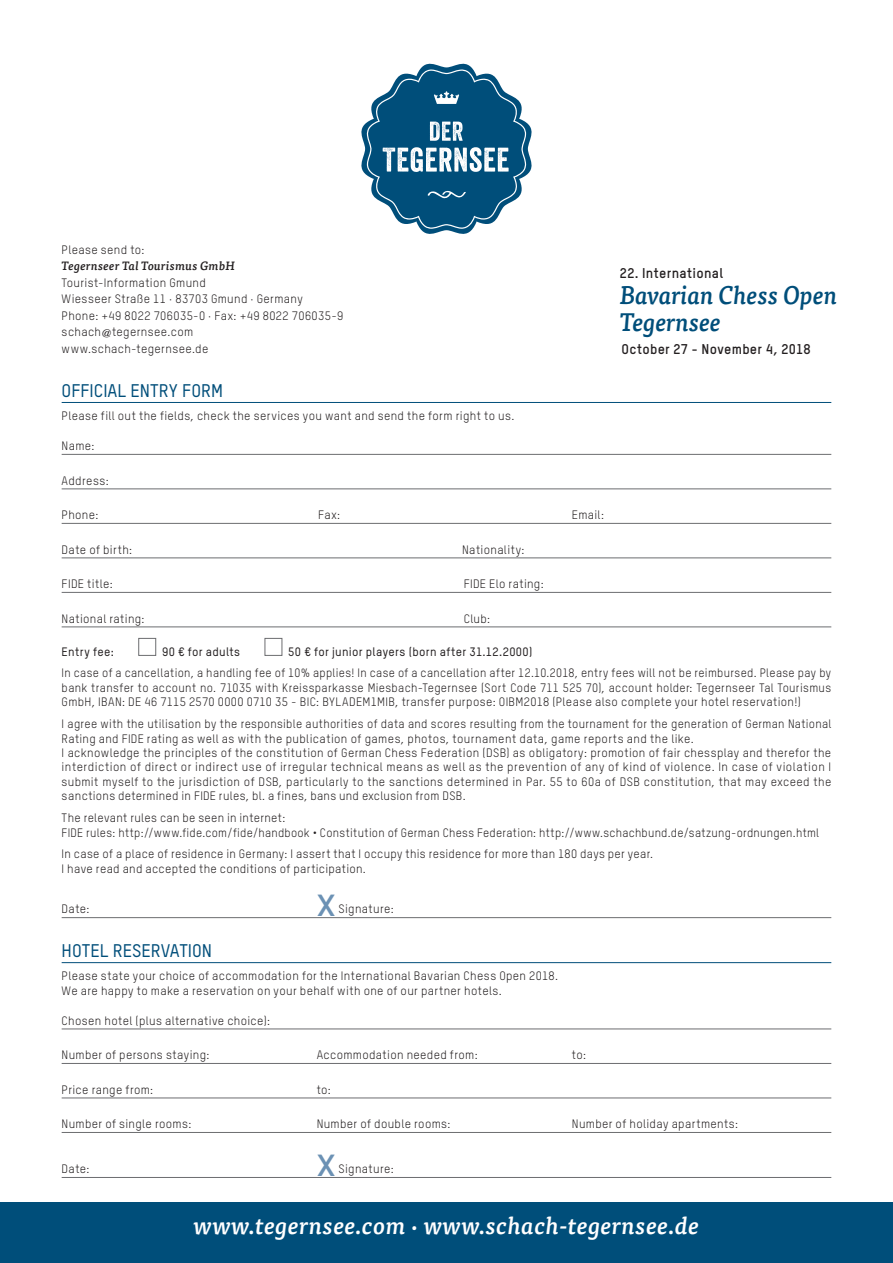
<style>
.page{position:relative;width:893px;height:1263px;background:#fff}
.page>*{position:absolute;margin:0;border:0;box-sizing:border-box;transform-origin:0 0}
.t1{font:700 30px "TSTAR";color:#6b91b4;scale:1.2 1}
.t2{font:italic 500 25.35px/27px "Tisa Pro";color:#004e7a;scale:.95 1}
.t3{font:italic 500 24px "Tisa Pro";letter-spacing:.02em;color:#fff}
.t4{font:500 18px "TSTAR";color:#004e7a}
.t5{font:700 13.95px "TSTAR";letter-spacing:.02em;color:#231f20}
.t6{font:12px/14.4px "TSTAR";letter-spacing:.03em;color:#231f20}
.t7{font:500 12px "TSTAR";letter-spacing:.03em;color:#231f20}
.t8{font:italic 500 12px "Tisa Pro";letter-spacing:.02em;color:#231f20}
.s1{font-family:"Rotis Serif";font-size:10.5px}
</style>
<div class="page">
<div style="left:0;top:1203px;width:893px;height:60px;background:#004e7a"></div>
<svg style="left:361px;top:64px;width:170px;height:170px"></svg>
<hr style="left:62px;top:402px;width:769px;height:1px;background:#004e7a">
<hr style="left:62px;top:454px;width:769px;height:1px;background:#6c6d70">
<hr style="left:62px;top:489px;width:769px;height:1px;background:#6c6d70">
<hr style="left:62px;top:523px;width:769px;height:1px;background:#6c6d70">
<hr style="left:62px;top:558px;width:769px;height:1px;background:#6c6d70">
<hr style="left:62px;top:592px;width:769px;height:1px;background:#6c6d70">
<hr style="left:62px;top:627px;width:769px;height:1px;background:#6c6d70">
<div style="left:139px;top:638px;width:17px;height:18px;border:1px solid #6c6d70"></div>
<div style="left:265px;top:638px;width:17px;height:18px;border:1px solid #6c6d70"></div>
<hr style="left:62px;top:917px;width:769px;height:1px;background:#6c6d70">
<hr style="left:62px;top:962px;width:769px;height:1px;background:#004e7a">
<hr style="left:62px;top:1029px;width:769px;height:1px;background:#6c6d70">
<hr style="left:62px;top:1063px;width:769px;height:1px;background:#6c6d70">
<hr style="left:62px;top:1098px;width:769px;height:1px;background:#6c6d70">
<hr style="left:62px;top:1132px;width:769px;height:1px;background:#6c6d70">
<hr style="left:62px;top:1177px;width:769px;height:1px;background:#6c6d70">
<p class="t6" style="left:62px;top:242px;width:84px">Please send to:</p>
<p class="t8" style="left:62px;top:257px;width:175px">Tegernseer Tal Tourismus GmbH</p>
<p class="t6" style="left:62px;top:274px;width:283px;line-height:16.5px">Tourist-Information Gmund<br>Wiesseer Straße 11 · 83703 Gmund · Germany<br>Phone: +49 8022 706035-0 · Fax: +49 8022 706035-9 schach<span class="s1">@</span>tegernsee.com<br>www.schach-tegernsee.de</p>
<p class="t5" style="left:620px;top:264px;width:105px">22. International</p>
<h2 class="t2" style="left:620px;top:280px;width:230px">Bavarian Chess Open<br>Tegernsee</h2>
<p class="t5" style="left:621px;top:340px;width:191px">October 27 - November 4, 2018</p>
<h3 class="t4" style="left:62px;top:379px;width:163px">OFFICIAL ENTRY FORM</h3>
<p class="t6" style="left:62px;top:408px;width:454px">Please fill out the fields, check the services you want and send the form right to us.</p>
<p class="t6" style="left:62px;top:438px;width:34px">Name:</p>
<p class="t6" style="left:62px;top:473px;width:49px">Address:</p>
<p class="t6" style="left:62px;top:507px;width:38px">Phone:</p>
<p class="t6" style="left:318px;top:507px;width:24px">Fax:</p>
<p class="t6" style="left:572px;top:507px;width:34px">Email:</p>
<p class="t6" style="left:62px;top:542px;width:72px">Date of birth:</p>
<p class="t6" style="left:462px;top:542px;width:64px">Nationality:</p>
<p class="t6" style="left:62px;top:576px;width:53px">FIDE title:</p>
<p class="t6" style="left:464px;top:576px;width:81px">FIDE Elo rating:</p>
<p class="t6" style="left:62px;top:611px;width:84px">National rating:</p>
<p class="t6" style="left:464px;top:611px;width:28px">Club:</p>
<p class="t7" style="left:62px;top:644px;width:54px">Entry fee:</p>
<p class="t7" style="left:162px;top:644px;width:80px">90 € for adults</p>
<p class="t7" style="left:288px;top:644px;width:245px">50 € for junior players (born after 31.12.2000)</p>
<p class="t6" style="left:62px;top:666px;width:771px;text-align:justify">In case of a cancellation, a handling fee of 10% applies! In case of a cancellation after 12.10.2018, entry fees will not be reimbursed. Please pay by bank transfer to account no. 71035 with Kreissparkasse Miesbach-Tegernsee (Sort Code 711 525 70), account holder: Tegernseer Tal Tourismus GmbH, IBAN: DE 46 7115 2570 0000 0710 35 - BIC: BYLADEM1MIB, transfer purpose: OIBM2018 (Please also complete your hotel reservation!)</p>
<p class="t6" style="left:62px;top:717px;width:771px">I agree with the utilisation by the responsible authorities of data and scores resulting from the tournament for the generation of German National Rating and FIDE rating as well as with the publication of games, photos, tournament data, game reports and the like.<br>I acknowledge the principles of the constitution of German Chess Federation (DSB) as obligatory: promotion of fair chessplay and therefor the interdiction of direct or indirect use of irregular technical means as well as the prevention of any of kind of violence. In case of violation I submit myself to the jurisdiction of DSB, particularly to the sanctions determined in Par. 55 to 60a of DSB constitution, that may exceed the sanctions determined in FIDE rules, bl. a fines, bans und exclusion from DSB.</p>
<p class="t6" style="left:62px;top:810px;width:759px">The relevant rules can be seen in internet:<br>FIDE rules: http://www.fide.com/fide/handbook • Constitution of German Chess Federation: http://www.schachbund.de/satzung-ordnungen.html</p>
<p class="t6" style="left:62px;top:847px;width:593px">In case of a place of residence in Germany: I assert that I occupy this residence for more than 180 days per year.<br>I have read and accepted the conditions of participation.</p>
<p class="t6" style="left:62px;top:902px;width:29px">Date:</p>
<h1 class="t1" style="left:317px;top:887px;width:17px">X</h1>
<p class="t6" style="left:339px;top:902px;width:57px">Signature:</p>
<h3 class="t4" style="left:62px;top:939px;width:152px">HOTEL RESERVATION</h3>
<p class="t6" style="left:62px;top:969px;width:498px">Please state your choice of accommodation for the International Bavarian Chess Open 2018.<br>We are happy to make a reservation on your behalf with one of our partner hotels.</p>
<p class="t6" style="left:62px;top:1013px;width:210px">Chosen hotel (plus alternative choice):</p>
<p class="t6" style="left:62px;top:1047px;width:149px">Number of persons staying:</p>
<p class="t6" style="left:317px;top:1047px;width:163px">Accommodation needed from:</p>
<p class="t6" style="left:572px;top:1047px;width:16px">to:</p>
<p class="t6" style="left:62px;top:1082px;width:93px">Price range from:</p>
<p class="t6" style="left:317px;top:1082px;width:16px">to:</p>
<p class="t6" style="left:62px;top:1116px;width:131px">Number of single rooms:</p>
<p class="t6" style="left:317px;top:1116px;width:135px">Number of double rooms:</p>
<p class="t6" style="left:572px;top:1116px;width:168px">Number of holiday apartments:</p>
<p class="t6" style="left:62px;top:1161px;width:29px">Date:</p>
<h1 class="t1" style="left:317px;top:1146px;width:17px">X</h1>
<p class="t6" style="left:339px;top:1161px;width:57px">Signature:</p>
<h3 class="t3" style="left:194px;top:1207px;width:507px">www.tegernsee.com · www.schach-tegernsee.de</h3>
</div>
